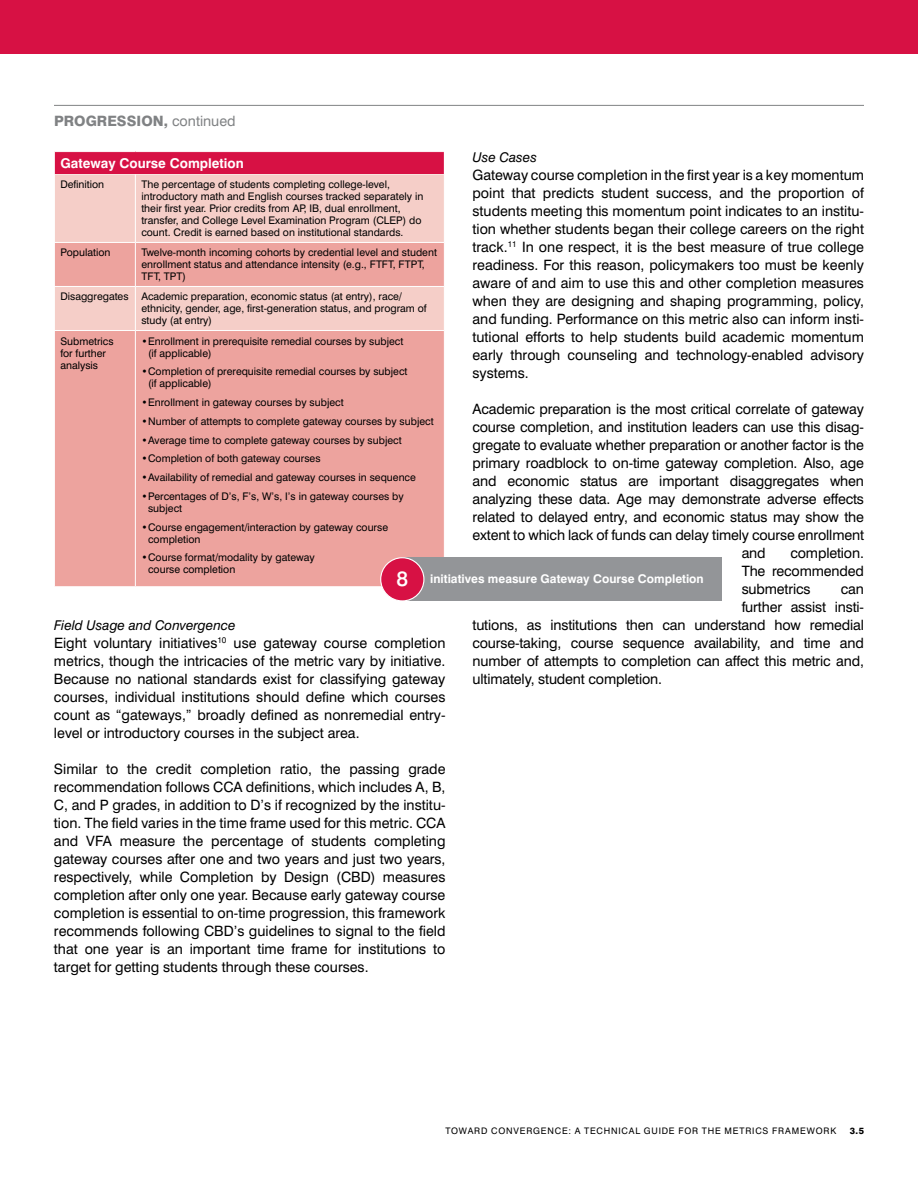
<style>
.page{position:relative;width:918px;height:1188px;background:#fff}
.page>*{position:absolute;margin:0;border:0;box-sizing:border-box;transform-origin:0 0}
.t1{font:14.25px/18px "Swiss 721 BT";letter-spacing:-.01em;color:#000;text-align:justify}
.t2{font:800 14.25px "Swiss 721 BT";color:#808284}
.t3{font:italic 13.5px "Swiss 721 BT";color:#000}
.t4{font:700 13.5px "Swiss 721 BT";color:#fff}
.t5{font:700 12px "Swiss 721 BT";color:#fff}
.t6{font:10.5px/12px "Swiss 721 BT";color:#000}
.t7{font:9px "Swiss 721 BT";letter-spacing:.095em;color:#000}
.t8{font:800 9px "Swiss 721 BT";color:#000}
.s1{font-weight:400}
.s2{font-weight:500;font-size:21px}
</style>
<div class="page">
<div style="left:0;top:0;width:918px;height:54px;background:#d71144"></div>
<hr style="left:54px;top:105px;width:810px;height:1px;background:#808284">
<div style="left:54px;top:152px;width:390px;height:22px;background:#d71144"></div>
<div style="left:55px;top:174px;width:389px;height:68px;background:#f5cec8"></div>
<svg style="left:55px;top:243px;width:389px;height:343px;background:#eea8a3"></svg>
<svg style="left:54px;top:152px;width:1px;height:22px"></svg>
<hr style="left:135px;top:174px;width:1px;height:68px;background:#fff">
<hr style="left:135px;top:243px;width:1px;height:43px;background:#fff">
<hr style="left:54px;top:286px;width:81px;height:1px;background:#fff">
<hr style="left:135px;top:286px;width:310px;height:1px;background:#fff">
<hr style="left:135px;top:287px;width:1px;height:43px;background:#fff">
<hr style="left:54px;top:330px;width:81px;height:1px;background:#fff">
<hr style="left:135px;top:330px;width:310px;height:1px;background:#fff">
<hr style="left:135px;top:331px;width:1px;height:255px;background:#fff">
<div style="left:402px;top:558px;width:319px;height:43px;background:#939598"></div>
<div style="left:381px;top:558px;width:43px;height:43px;background:#d71144;border-radius:50%"></div>
<div style="left:380px;top:557px;width:44px;height:45px;border:1px solid #fff;border-radius:50%"></div>
<p class="t2" style="left:54px;top:112px;width:183px">PROGRESSION, <span class="s1">continued</span></p>
<p class="t4" style="left:60px;top:155px;width:185px">Gateway Course Completion</p>
<p class="t6" style="left:60px;top:179px;width:45px">Definition</p>
<p class="t6" style="left:141px;top:179px;width:283px">The percentage of students completing college-level, introductory math and English courses tracked separately in their first year. Prior credits from AP, IB, dual enrollment, transfer, and College Level Examination Program (CLEP) do count. Credit is earned based on institutional standards.</p>
<p class="t6" style="left:60px;top:247px;width:52px">Population</p>
<p class="t6" style="left:141px;top:247px;width:297px">Twelve-month incoming cohorts by credential level and student enrollment status and attendance intensity (e.g., FTFT, FTPT,<br>TFT, TPT)</p>
<p class="t6" style="left:141px;top:291px;width:287px;text-indent:-81px">Disaggregates Academic preparation, economic status (at entry), race/ ethnicity, gender, age, first-generation status, and program of study (at entry)</p>
<p class="t6" style="left:60px;top:335px;width:55px">Submetrics for further analysis</p>
<p class="t6" style="left:148px;top:335px;width:257px;text-indent:-7px">•Enrollment in prerequisite remedial courses by subject (if applicable)</p>
<p class="t6" style="left:148px;top:365px;width:261px;text-indent:-7px">•Completion of prerequisite remedial courses by subject (if applicable)</p>
<p class="t6" style="left:141px;top:396px;width:204px">•Enrollment in gateway courses by subject</p>
<p class="t6" style="left:141px;top:415px;width:294px">•Number of attempts to complete gateway courses by subject</p>
<p class="t6" style="left:141px;top:434px;width:262px">•Average time to complete gateway courses by subject</p>
<p class="t6" style="left:141px;top:452px;width:181px">•Completion of both gateway courses</p>
<p class="t6" style="left:141px;top:471px;width:276px">•Availability of remedial and gateway courses in sequence</p>
<p class="t6" style="left:148px;top:490px;width:257px;text-indent:-7px">•Percentages of D’s, F’s, W’s, I’s in gateway courses by subject</p>
<p class="t6" style="left:148px;top:521px;width:241px;text-indent:-7px">•Course engagement/interaction by gateway course completion</p>
<p class="t6" style="left:148px;top:551px;width:168px;text-indent:-7px">•Course format/modality by gateway course completion</p>
<p class="t3" style="left:472px;top:149px;width:66px">Use Cases</p>
<p class="t1" style="left:472px;top:166px;width:393px">Gateway course completion in the first year is a key momentum point that predicts student success, and the proportion of students meeting this momentum point indicates to an institu&shy;tion whether students began their college careers on the right track.<sup>11</sup> In one respect, it is the best measure of true college readiness. For this reason, policymakers too must be keenly aware of and aim to use this and other completion measures when they are designing and shaping programming, policy, and funding. Performance on this metric also can inform insti&shy;tutional efforts to help students build academic momentum early through counseling and technology-enabled advisory systems.</p>
<p class="t1" style="left:473px;top:400px;width:393px">Academic preparation is the most critical correlate of gateway</p>
<p class="t1" style="left:473px;top:418px;width:393px">course completion, and institution leaders can use this disag-</p>
<p class="t1" style="left:473px;top:436px;width:393px">gregate to evaluate whether preparation or another factor is the</p>
<p class="t1" style="left:473px;top:454px;width:393px">primary roadblock to on-time gateway completion. Also, age</p>
<p class="t1" style="left:473px;top:472px;width:393px">and economic status are important disaggregates when</p>
<p class="t1" style="left:473px;top:490px;width:393px">analyzing these data. Age may demonstrate adverse effects</p>
<p class="t1" style="left:473px;top:508px;width:393px">related to delayed entry, and economic status may show the</p>
<p class="t1" style="left:473px;top:526px;width:393px">extent to which lack of funds can delay timely course enrollment</p>
<p class="t1" style="left:742px;top:544px;width:26px">and</p>
<p class="t1" style="left:742px;top:544px;width:124px;text-indent:49px">completion.<br>The recommended submetrics</p>
<p class="t5" style="left:396px;top:571px;width:309px"><span class="s2">8</span> initiatives measure Gateway Course Completion</p>
<p class="t1" style="left:841px;top:580px;width:25px">can</p>
<p class="t1" style="left:742px;top:598px;width:124px">further assist insti-</p>
<p class="t1" style="left:473px;top:616px;width:393px">tutions, as institutions then can understand how remedial</p>
<p class="t1" style="left:473px;top:634px;width:393px">course-taking, course sequence availability, and time and</p>
<p class="t1" style="left:473px;top:652px;width:393px">number of attempts to completion can affect this metric and,</p>
<p class="t1" style="left:473px;top:670px;width:191px">ultimately, student completion.</p>
<p class="t3" style="left:54px;top:617px;width:183px">Field Usage and Convergence</p>
<p class="t1" style="left:54px;top:634px;width:393px">Eight voluntary initiatives<sup>10</sup> use gateway course completion metrics, though the intricacies of the metric vary by initiative.<br>Because no national standards exist for classifying gateway courses, individual institutions should define which courses count as “gateways,” broadly defined as nonremedial entry&shy;level or introductory courses in the subject area.</p>
<p class="t1" style="left:54px;top:760px;width:393px">Similar to the credit completion ratio, the passing grade recommendation follows CCA definitions, which includes A, B, C, and P grades, in addition to D’s if recognized by the institu&shy;tion. The field varies in the time frame used for this metric. CCA and VFA measure the percentage of students completing gateway courses after one and two years and just two years, respectively, while Completion by Design (CBD) measures completion after only one year. Because early gateway course completion is essential to on-time progression, this framework recommends following CBD’s guidelines to signal to the field that one year is an important time frame for institutions to target for getting students through these courses.</p>
<p class="t7" style="left:446px;top:1125px;width:392px">TOWARD CONVERGENCE: A TECHNICAL GUIDE FOR THE METRICS FRAMEWORK</p>
<p class="t8" style="left:850px;top:1125px;width:16px">3.5</p>
</div>
